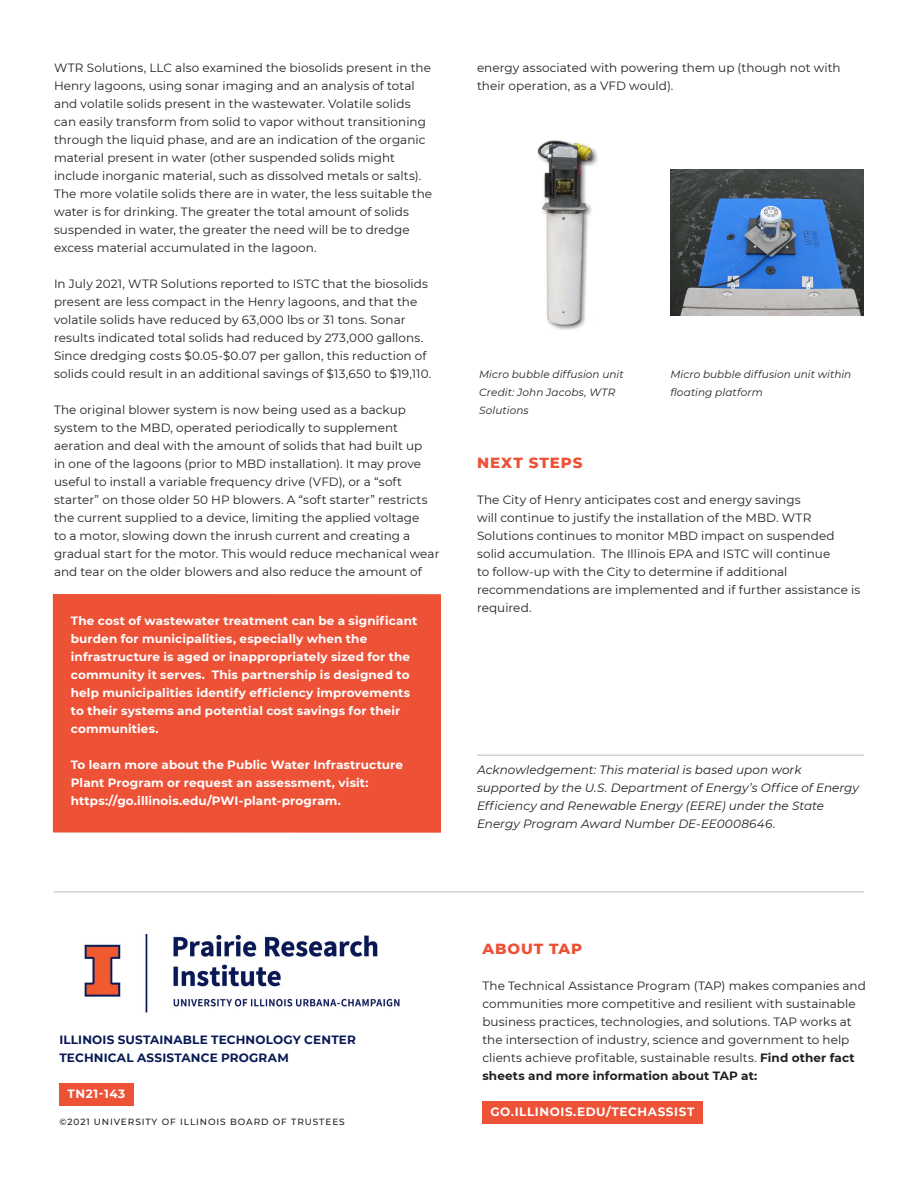
<style>
.page{position:relative;width:918px;height:1188px;background:#fff}
.page>*{position:absolute;margin:0;border:0;box-sizing:border-box;transform-origin:0 0}
.P1_after_H1{font:800 15px "Montserrat";letter-spacing:.065em;color:#ed5136}
.P1_after_H1-2{font:12px/18px "Montserrat";letter-spacing:.005em;color:#231f20}
.Sidebar-quote{font:700 12px/18px "Montserrat";letter-spacing:.01em;color:#fff}
.P1{font:12px/18px "Montserrat";letter-spacing:.005em;color:#231f20}
.Program_info{font:italic 12px/18px "Montserrat";letter-spacing:.005em;color:#231f20}
.P1-2{font:700 12px/18px "Montserrat";letter-spacing:.015em;color:#081955}
.Highlight{font:700 12px "Montserrat";letter-spacing:.05em;color:#fff}
.t1{font:italic 10.5px/18px "Montserrat";letter-spacing:.01em;color:#231f20}
.Copyright{font:500 9px "Montserrat";letter-spacing:.1em;color:#231f20}
.s1{font-weight:700}
</style>
<div class="page">
<hr style="left:477px;top:754px;width:387px;height:2px;background:#d1d2d4">
<div style="left:53px;top:594px;width:388px;height:239px;background:#ed5136"></div>
<hr style="left:54px;top:891px;width:810px;height:1px;background:#d1d2d4">
<img style="left:84px;top:934px;width:316px;height:79px">
<div style="left:482px;top:1101px;width:221px;height:23px;background:#ed5136"></div>
<div style="left:59px;top:1083px;width:75px;height:23px;background:#ed5136"></div>
<img style="left:670px;top:170px;width:194px;height:146px">
<img style="left:537px;top:140px;width:61px;height:190px">
<p class="P1_after_H1-2" style="left:54px;top:58px;width:380px">WTR Solutions, LLC also examined the biosolids present in the Henry lagoons, using sonar imaging and an analysis of total and volatile solids present in the wastewater. Volatile solids can easily transform from solid to vapor without transitioning through the liquid phase, and are an indication of the organic material present in water (other suspended solids might include inorganic material, such as dissolved metals or salts).<br>The more volatile solids there are in water, the less suitable the water is for drinking. The greater the total amount of solids suspended in water, the greater the need will be to dredge excess material accumulated in the lagoon.</p>
<p class="P1_after_H1-2" style="left:54px;top:274px;width:379px">In July 2021, WTR Solutions reported to ISTC that the biosolids present are less compact in the Henry lagoons, and that the volatile solids have reduced by 63,000 lbs or 31 tons. Sonar results indicated total solids had reduced by 273,000 gallons.<br>Since dredging costs $0.05-$0.07 per gallon, this reduction of solids could result in an additional savings of $13,650 to $19,110.</p>
<p class="P1_after_H1-2" style="left:54px;top:400px;width:387px">The original blower system is now being used as a backup system to the MBD, operated periodically to supplement aeration and deal with the amount of solids that had built up<br>in one of the lagoons (prior to MBD installation). It may prove useful to install a variable frequency drive (VFD), or a “soft starter” on those older 50 HP blowers. A “soft starter” restricts the current supplied to a device, limiting the applied voltage<br>to a motor, slowing down the inrush current and creating a gradual start for the motor. This would reduce mechanical wear and tear on the older blowers and also reduce the amount of</p>
<p class="Sidebar-quote" style="left:71px;top:611px;width:348px">The cost of wastewater treatment can be a significant burden for municipalities, especially when the infrastructure is aged or inappropriately sized for the community it serves. This partnership is designed to help municipalities identify efficiency improvements to their systems and potential cost savings for their communities.</p>
<p class="Sidebar-quote" style="left:71px;top:755px;width:334px">To learn more about the Public Water Infrastructure<br>Plant Program or request an assessment, visit: https://go.illinois.edu/PWI-plant-program.</p>
<p class="P1_after_H1-2" style="left:477px;top:58px;width:365px">energy associated with powering them up (though not with their operation, as a VFD would).</p>
<p class="t1" style="left:479px;top:365px;width:146px">Micro bubble diffusion unit</p>
<p class="t1" style="left:479px;top:383px;width:138px">Credit: John Jacobs, WTR<br>Solutions</p>
<p class="t1" style="left:670px;top:365px;width:182px">Micro bubble diffusion unit within floating platform</p>
<p class="P1_after_H1" style="left:477px;top:452px;width:107px">NEXT STEPS</p>
<p class="P1_after_H1-2" style="left:477px;top:490px;width:385px">The City of Henry anticipates cost and energy savings<br>will continue to justify the installation of the MBD. WTR Solutions continues to monitor MBD impact on suspended solid accumulation. The Illinois EPA and ISTC will continue<br>to follow-up with the City to determine if additional recommendations are implemented and if further assistance is required.</p>
<p class="Program_info" style="left:477px;top:760px;width:384px">Acknowledgement: This material is based upon work supported by the U.S. Department of Energy’s Office of Energy Efficiency and Renewable Energy (EERE) under the State Energy Program Award Number DE-EE0008646.</p>
<p class="P1-2" style="left:59px;top:1030px;width:298px">ILLINOIS SUSTAINABLE TECHNOLOGY CENTER<br>TECHNICAL ASSISTANCE PROGRAM</p>
<p class="Highlight" style="left:67px;top:1085px;width:60px">TN21-143</p>
<p class="Copyright" style="left:59px;top:1116px;width:287px">©2021 UNIVERSITY OF ILLINOIS BOARD OF TRUSTEES</p>
<h1 class="P1_after_H1" style="left:482px;top:938px;width:101px">ABOUT TAP</h1>
<p class="P1" style="left:482px;top:976px;width:385px">The Technical Assistance Program (TAP) makes companies and communities more competitive and resilient with sustainable business practices, technologies, and solutions. TAP works at the intersection of industry, science and government to help clients achieve profitable, sustainable results. <span class="s1">Find other fact sheets and more information about TAP at:</span></p>
<p class="Highlight" style="left:490px;top:1103px;width:206px">GO.ILLINOIS.EDU/TECHASSIST</p>
</div>
